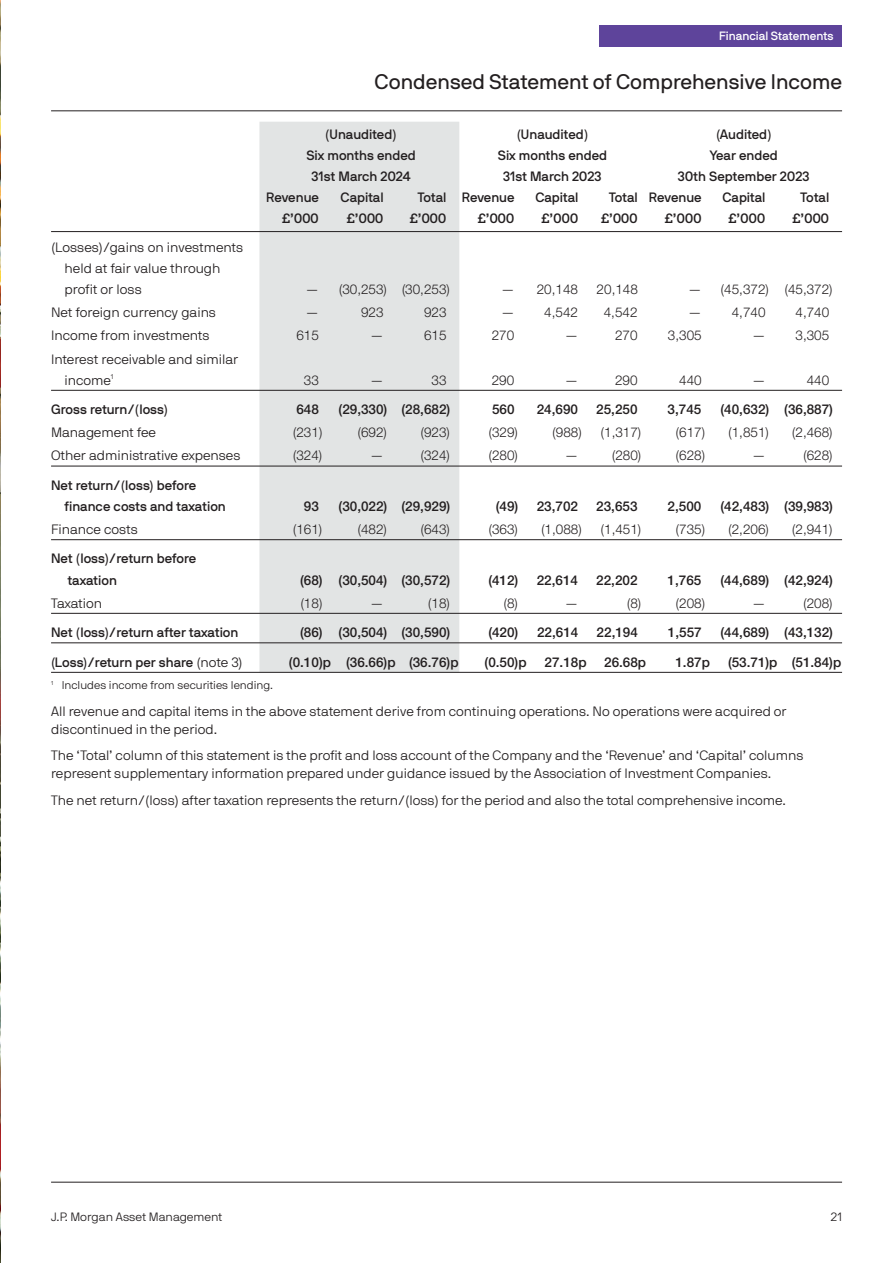
<style>
.page{position:relative;width:893px;height:1263px;background:#fff}
.page>*{position:absolute;margin:0;border:0;box-sizing:border-box;transform-origin:0 0}
.t1{font:21px "JPMAM Pro Reg";color:#231f20}
.t2{font:13.5px/21px "JPMAM Pro Lig";color:#231f20}
.t3{font:13.5px/21px "JPMAM Pro Med";color:#231f20}
.t4{font:500 13.5px "Helvetica Neue LT";color:#231f20}
.t5{font:300 13.5px "Helvetica Neue LT";color:#231f20}
.t6{font:12px "JPMAM Pro Lig";color:#231f20}
.t7{font:12px "JPMAM Pro Med";color:#fff}
.t8{font:11.25px "JPMAM Pro Lig";color:#231f20}
.s1{font-family:"JPMAM Pro Lig"}
</style>
<div class="page">
<hr style="left:51px;top:1182px;width:791px;height:1px;background:#231f20">
<hr style="left:51px;top:111px;width:791px;height:1px;background:#231f20">
<div style="left:600px;top:26px;width:242px;height:21px;background:#5e449b"></div>
<div style="left:259px;top:122px;width:200px;height:550px;background:#e2e4e4"></div>
<hr style="left:51px;top:231px;width:791px;height:1px;background:#231f20">
<hr style="left:51px;top:390px;width:791px;height:1px;background:#231f20">
<hr style="left:51px;top:466px;width:791px;height:1px;background:#231f20">
<hr style="left:51px;top:539px;width:791px;height:1px;background:#231f20">
<hr style="left:51px;top:613px;width:791px;height:1px;background:#231f20">
<hr style="left:51px;top:643px;width:791px;height:1px;background:#231f20">
<hr style="left:51px;top:672px;width:791px;height:1px;background:#231f20">
<img style="left:0;top:0;width:1px;height:1263px">
<p class="t7" style="left:719px;top:32px;width:116px">Financial Statements</p>
<h1 class="t1" style="left:375px;top:75px;width:469px">Condensed Statement of Comprehensive Income</h1>
<p class="t2" style="left:65px;top:237px;width:180px;text-indent:-13px">(Losses)/gains on investments held at fair value through profit or loss</p>
<p class="t3" style="left:325px;top:125px;width:73px">(Unaudited)</p>
<p class="t3" style="left:517px;top:125px;width:73px">(Unaudited)</p>
<p class="t3" style="left:716px;top:125px;width:57px">(Audited)</p>
<p class="t3" style="left:306px;top:146px;width:111px">Six months ended</p>
<p class="t3" style="left:498px;top:146px;width:111px">Six months ended</p>
<p class="t3" style="left:710px;top:146px;width:70px">Year ended</p>
<p class="t3" style="left:312px;top:167px;width:100px">31st March 2024</p>
<p class="t3" style="left:503px;top:167px;width:100px">31st March 2023</p>
<p class="t3" style="left:678px;top:167px;width:133px">30th September 2023</p>
<p class="t3" style="left:266px;top:188px;width:54px">Revenue</p>
<p class="t3" style="left:341px;top:188px;width:45px">Capital</p>
<p class="t3" style="left:418px;top:188px;width:98px">Total Revenue</p>
<p class="t3" style="left:535px;top:188px;width:45px">Capital</p>
<p class="t3" style="left:609px;top:188px;width:94px">Total Revenue</p>
<p class="t3" style="left:722px;top:188px;width:45px">Capital</p>
<p class="t3" style="left:800px;top:188px;width:30px">Total</p>
<p class="t3" style="left:282px;top:209px;width:38px">£’000</p>
<p class="t3" style="left:347px;top:209px;width:38px">£’000</p>
<p class="t3" style="left:410px;top:209px;width:38px">£’000</p>
<p class="t3" style="left:478px;top:209px;width:38px">£’000</p>
<p class="t3" style="left:541px;top:209px;width:38px">£’000</p>
<p class="t3" style="left:601px;top:209px;width:38px">£’000</p>
<p class="t3" style="left:665px;top:209px;width:38px">£’000</p>
<p class="t3" style="left:729px;top:209px;width:38px">£’000</p>
<p class="t3" style="left:792px;top:209px;width:38px">£’000</p>
<p class="t5" style="left:305px;top:284px;width:146px">— (30,253) (30,253)</p>
<p class="t5" style="left:501px;top:284px;width:78px">— 20,148</p>
<p class="t5" style="left:597px;top:284px;width:43px">20,148</p>
<p class="t5" style="left:688px;top:284px;width:146px">— (45,372) (45,372)</p>
<p class="t2" style="left:51px;top:302px;width:166px">Net foreign currency gains</p>
<p class="t5" style="left:305px;top:307px;width:15px">—</p>
<p class="t5" style="left:361px;top:307px;width:24px">923</p>
<p class="t5" style="left:424px;top:307px;width:24px">923</p>
<p class="t5" style="left:501px;top:307px;width:78px">— 4,542</p>
<p class="t5" style="left:604px;top:307px;width:35px">4,542</p>
<p class="t5" style="left:688px;top:307px;width:79px">— 4,740</p>
<p class="t5" style="left:795px;top:307px;width:35px">4,740</p>
<p class="t2" style="left:51px;top:325px;width:160px">Income from investments</p>
<p class="t5" style="left:296px;top:331px;width:24px">615</p>
<p class="t5" style="left:370px;top:331px;width:15px">—</p>
<p class="t5" style="left:424px;top:331px;width:24px">615</p>
<p class="t5" style="left:492px;top:331px;width:24px">270</p>
<p class="t5" style="left:565px;top:331px;width:15px">—</p>
<p class="t5" style="left:615px;top:331px;width:24px">270</p>
<p class="t5" style="left:668px;top:331px;width:35px">3,305</p>
<p class="t5" style="left:752px;top:331px;width:79px">— 3,305</p>
<p class="t2" style="left:65px;top:349px;width:175px;text-indent:-13px">Interest receivable and similar income<sup>1</sup></p>
<p class="t5" style="left:304px;top:375px;width:17px">33</p>
<p class="t5" style="left:370px;top:375px;width:15px">—</p>
<p class="t5" style="left:431px;top:375px;width:17px">33</p>
<p class="t5" style="left:492px;top:375px;width:24px">290</p>
<p class="t5" style="left:565px;top:375px;width:15px">—</p>
<p class="t5" style="left:615px;top:375px;width:24px">290</p>
<p class="t5" style="left:679px;top:375px;width:24px">440</p>
<p class="t5" style="left:752px;top:375px;width:15px">—</p>
<p class="t5" style="left:807px;top:375px;width:24px">440</p>
<p class="t3" style="left:51px;top:400px;width:118px">Gross return/(loss)</p>
<p class="t4" style="left:296px;top:404px;width:24px">648</p>
<p class="t4" style="left:339px;top:404px;width:113px">(29,330) (28,682)</p>
<p class="t4" style="left:492px;top:404px;width:24px">560</p>
<p class="t4" style="left:537px;top:404px;width:43px">24,690</p>
<p class="t4" style="left:596px;top:404px;width:43px">25,250</p>
<p class="t4" style="left:667px;top:404px;width:35px">3,745</p>
<p class="t4" style="left:720px;top:404px;width:114px">(40,632) (36,887)</p>
<p class="t2" style="left:51px;top:422px;width:106px">Management fee</p>
<p class="t5" style="left:293px;top:427px;width:31px">(231)</p>
<p class="t5" style="left:358px;top:427px;width:31px">(692)</p>
<p class="t5" style="left:421px;top:427px;width:31px">(923)</p>
<p class="t5" style="left:489px;top:427px;width:31px">(329)</p>
<p class="t5" style="left:553px;top:427px;width:31px">(988)</p>
<p class="t5" style="left:601px;top:427px;width:42px">(1,317)</p>
<p class="t5" style="left:676px;top:427px;width:31px">(617)</p>
<p class="t5" style="left:728px;top:427px;width:42px">(1,851)</p>
<p class="t5" style="left:792px;top:427px;width:42px">(2,468)</p>
<p class="t2" style="left:51px;top:445px;width:191px">Other administrative expenses</p>
<p class="t5" style="left:293px;top:450px;width:31px">(324)</p>
<p class="t5" style="left:370px;top:450px;width:15px">—</p>
<p class="t5" style="left:421px;top:450px;width:31px">(324)</p>
<p class="t5" style="left:489px;top:450px;width:31px">(280)</p>
<p class="t5" style="left:565px;top:450px;width:15px">—</p>
<p class="t5" style="left:612px;top:450px;width:31px">(280)</p>
<p class="t5" style="left:676px;top:450px;width:31px">(628)</p>
<p class="t5" style="left:752px;top:450px;width:15px">—</p>
<p class="t5" style="left:803px;top:450px;width:31px">(628)</p>
<p class="t3" style="left:65px;top:476px;width:163px;text-indent:-13px">Net return/(loss) before finance costs and taxation</p>
<p class="t4" style="left:304px;top:501px;width:17px">93</p>
<p class="t4" style="left:339px;top:501px;width:113px">(30,022) (29,929)</p>
<p class="t4" style="left:496px;top:501px;width:84px">(49) 23,702</p>
<p class="t4" style="left:596px;top:501px;width:43px">23,653</p>
<p class="t4" style="left:667px;top:501px;width:35px">2,500</p>
<p class="t4" style="left:720px;top:501px;width:114px">(42,483) (39,983)</p>
<p class="t2" style="left:51px;top:519px;width:88px">Finance costs</p>
<p class="t5" style="left:293px;top:524px;width:31px">(161)</p>
<p class="t5" style="left:358px;top:524px;width:31px">(482)</p>
<p class="t5" style="left:421px;top:524px;width:31px">(643)</p>
<p class="t5" style="left:489px;top:524px;width:31px">(363)</p>
<p class="t5" style="left:541px;top:524px;width:42px">(1,088)</p>
<p class="t5" style="left:601px;top:524px;width:42px">(1,451)</p>
<p class="t5" style="left:676px;top:524px;width:31px">(735)</p>
<p class="t5" style="left:728px;top:524px;width:42px">(2,206)</p>
<p class="t5" style="left:792px;top:524px;width:42px">(2,941)</p>
<p class="t3" style="left:68px;top:550px;width:130px;text-indent:-17px">Net (loss)/return before taxation</p>
<p class="t4" style="left:300px;top:575px;width:152px">(68) (30,504) (30,572)</p>
<p class="t4" style="left:488px;top:575px;width:32px">(412)</p>
<p class="t4" style="left:537px;top:575px;width:43px">22,614</p>
<p class="t4" style="left:596px;top:575px;width:43px">22,202</p>
<p class="t4" style="left:667px;top:575px;width:35px">1,765</p>
<p class="t4" style="left:720px;top:575px;width:114px">(44,689) (42,924)</p>
<p class="t2" style="left:51px;top:593px;width:53px">Taxation</p>
<p class="t5" style="left:301px;top:598px;width:23px">(18)</p>
<p class="t5" style="left:370px;top:598px;width:15px">—</p>
<p class="t5" style="left:428px;top:598px;width:23px">(18)</p>
<p class="t5" style="left:504px;top:598px;width:16px">(8)</p>
<p class="t5" style="left:565px;top:598px;width:15px">—</p>
<p class="t5" style="left:627px;top:598px;width:16px">(8)</p>
<p class="t5" style="left:676px;top:598px;width:31px">(208)</p>
<p class="t5" style="left:752px;top:598px;width:15px">—</p>
<p class="t5" style="left:803px;top:598px;width:31px">(208)</p>
<p class="t3" style="left:51px;top:623px;width:189px">Net (loss)/return after taxation</p>
<p class="t4" style="left:300px;top:627px;width:152px">(86) (30,504) (30,590)</p>
<p class="t4" style="left:488px;top:627px;width:32px">(420)</p>
<p class="t4" style="left:537px;top:627px;width:43px">22,614</p>
<p class="t4" style="left:597px;top:627px;width:43px">22,194</p>
<p class="t4" style="left:668px;top:627px;width:35px">1,557</p>
<p class="t4" style="left:720px;top:627px;width:114px">(44,689) (43,132)</p>
<p class="t3" style="left:51px;top:653px;width:193px">(Loss)/return per share <span class="s1">(note 3)</span></p>
<p class="t4" style="left:289px;top:657px;width:171px">(0.10)p (36.66)p (36.76)p</p>
<p class="t4" style="left:485px;top:657px;width:44px">(0.50)p</p>
<p class="t4" style="left:545px;top:657px;width:44px">27.18p</p>
<p class="t4" style="left:604px;top:657px;width:44px">26.68p</p>
<p class="t4" style="left:675px;top:657px;width:36px">1.87p</p>
<p class="t4" style="left:728px;top:657px;width:115px">(53.71)p (51.84)p</p>
<p class="t8" style="left:51px;top:679px;width:223px"><sup>1</sup> Includes income from securities lending.</p>
<p class="t2" style="left:51px;top:702px;width:737px;line-height:18px">All revenue and capital items in the above statement derive from continuing operations. No operations were acquired or discontinued in the period.</p>
<p class="t2" style="left:51px;top:747px;width:754px;line-height:18px">The ‘Total’ column of this statement is the profit and loss account of the Company and the ‘Revenue’ and ‘Capital’ columns represent supplementary information prepared under guidance issued by the Association of Investment Companies.</p>
<p class="t2" style="left:51px;top:790px;width:736px">The net return/(loss) after taxation represents the return/(loss) for the period and also the total comprehensive income.</p>
<p class="t6" style="left:51px;top:1210px;width:173px">J.P. Morgan Asset Management</p>
<p class="t6" style="left:831px;top:1210px;width:13px">21</p>
</div>
